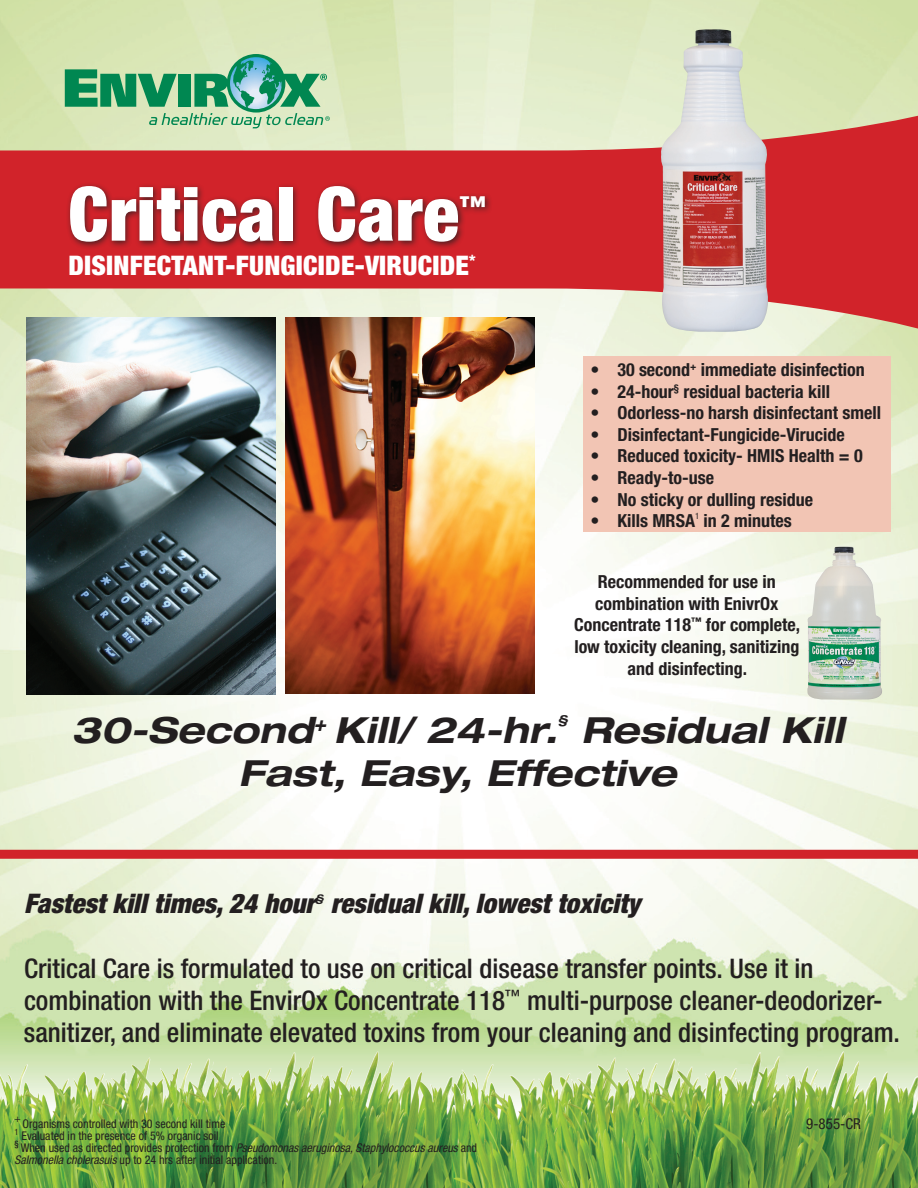
<style>
.page{position:relative;width:918px;height:1188px;background:#fff}
.page>*{position:absolute;margin:0;border:0;box-sizing:border-box;transform-origin:0 0}
.t1{font:900 condensed 75px "Helvetica Neue";letter-spacing:.01em;color:#fff}
.t2{font:italic 700 expanded 36px/43.2px "Helvetica Neue";color:#231f20}
.t3{font:500 condensed 27px/32.4px "Helvetica Neue";color:#231f20}
.t4{font:italic 900 condensed 27px "Helvetica Neue";color:#231f20}
.t5{font:900 condensed 27px "Helvetica Neue";letter-spacing:.01em;color:#fff}
.t6{font:900 condensed 26.25px "Helvetica Neue";color:#fff}
.t7{font:700 condensed 18px/21.6px "Helvetica Neue";color:#231f20;text-align:center}
.t8{font:condensed 15px "Helvetica Neue";color:#231f20}
.t9{font:italic 700 expanded 12.3px "Helvetica Neue";color:#231f20}
.t10{font:condensed 12px/12px "Helvetica Neue";color:#231f20}
.t11{font:italic 700 expanded 10.5px "Helvetica Neue";color:#231f20}
.t12{font:condensed 10.5px "Helvetica Neue";color:#231f20}
.s1{font-style:italic}
</style>
<div class="page">
<img style="left:0;top:0;width:918px;height:1188px">
<img style="left:361px;top:1051px;width:17px;height:41px">
<img style="left:826px;top:1051px;width:17px;height:41px">
<svg style="left:0;top:111px;width:918px;height:222px;background:#d86a63"></svg>
<svg style="left:65px;top:54px;width:265px;height:74px;background:#89c399"></svg>
<div style="left:66px;top:182px;width:427px;height:68px;background:#231f20;opacity:.75"></div>
<div style="left:583px;top:356px;width:308px;height:176px;background:#f2c5b4"></div>
<img style="left:807px;top:547px;width:76px;height:153px">
<div style="left:0;top:850px;width:918px;height:9px;background:#d1232a"></div>
<img style="left:26px;top:317px;width:249px;height:377px">
<img style="left:285px;top:317px;width:250px;height:377px">
<img style="left:660px;top:29px;width:109px;height:304px">
<h1 class="t1" style="left:68px;top:168px;width:392px">Critical Care</h1>
<h3 class="t6" style="left:460px;top:190px;width:28px">™</h3>
<h3 class="t5" style="left:68px;top:248px;width:409px">DISINFECTANT-FUNGICIDE-VIRUCIDE<sup>*</sup></h3>
<p class="t7" style="left:590px;top:359px;width:276px">• 30 second<sup>+</sup> immediate disinfection</p>
<p class="t7" style="left:590px;top:380px;width:241px">• 24-hour<sup>§</sup> residual bacteria kill</p>
<p class="t7" style="left:590px;top:402px;width:292px">• Odorless-no harsh disinfectant smell</p>
<p class="t7" style="left:590px;top:423px;width:256px">• Disinfectant-Fungicide-Virucide</p>
<p class="t7" style="left:590px;top:445px;width:274px">• Reduced toxicity- HMIS Health = 0</p>
<p class="t7" style="left:590px;top:467px;width:125px">• Ready-to-use</p>
<p class="t7" style="left:590px;top:488px;width:224px">• No sticky or dulling residue</p>
<p class="t7" style="left:590px;top:510px;width:203px">• Kills MRSA<sup>1</sup> in 2 minutes</p>
<p class="t7" style="left:574px;top:571px;width:228px">Recommended for use in combination with EnivrOx<br>Concentrate 118<sup>™</sup> for complete, low toxicity cleaning, sanitizing and disinfecting.</p>
<h2 class="t2" style="left:71px;top:707px;width:488px">30-Second<sup>+</sup> Kill/ 24-hr.</h2>
<p class="t9" style="left:558px;top:712px;width:11px">§</p>
<h2 class="t2" style="left:239px;top:707px;width:607px;text-indent:343px">Residual Kill<br>Fast, Easy, Effective</h2>
<h3 class="t4" style="left:24px;top:887px;width:293px">Fastest kill times, 24 hour</h3>
<p class="t11" style="left:315px;top:892px;width:10px">§</p>
<h3 class="t4" style="left:331px;top:887px;width:311px">residual kill, lowest toxicity</h3>
<p class="t3" style="left:24px;top:952px;width:878px">Critical Care is formulated to use on critical disease transfer points. Use it in combination with the EnvirOx Concentrate 118<sup>™</sup> multi-purpose cleaner-deodorizer&shy;sanitizer, and eliminate elevated toxins from your cleaning and disinfecting program.</p>
<p class="t12" style="left:14px;top:1113px;width:8px">+</p>
<p class="t10" style="left:14px;top:1118px;width:464px;text-indent:8px">Organisms controlled with 30 second kill time<br><sup>1</sup> Evaluated in the presence of 5% organic soil<br><sup>§</sup> When used as directed provides protection from <span class="s1">Pseudomonas aeruginosa, Staphylococcus aureus</span> and <span class="s1">Salmonella cholerasuis</span> up to 24 hrs after initial application.</p>
<p class="t8" style="left:806px;top:1115px;width:56px">9-855-CR</p>
</div>
